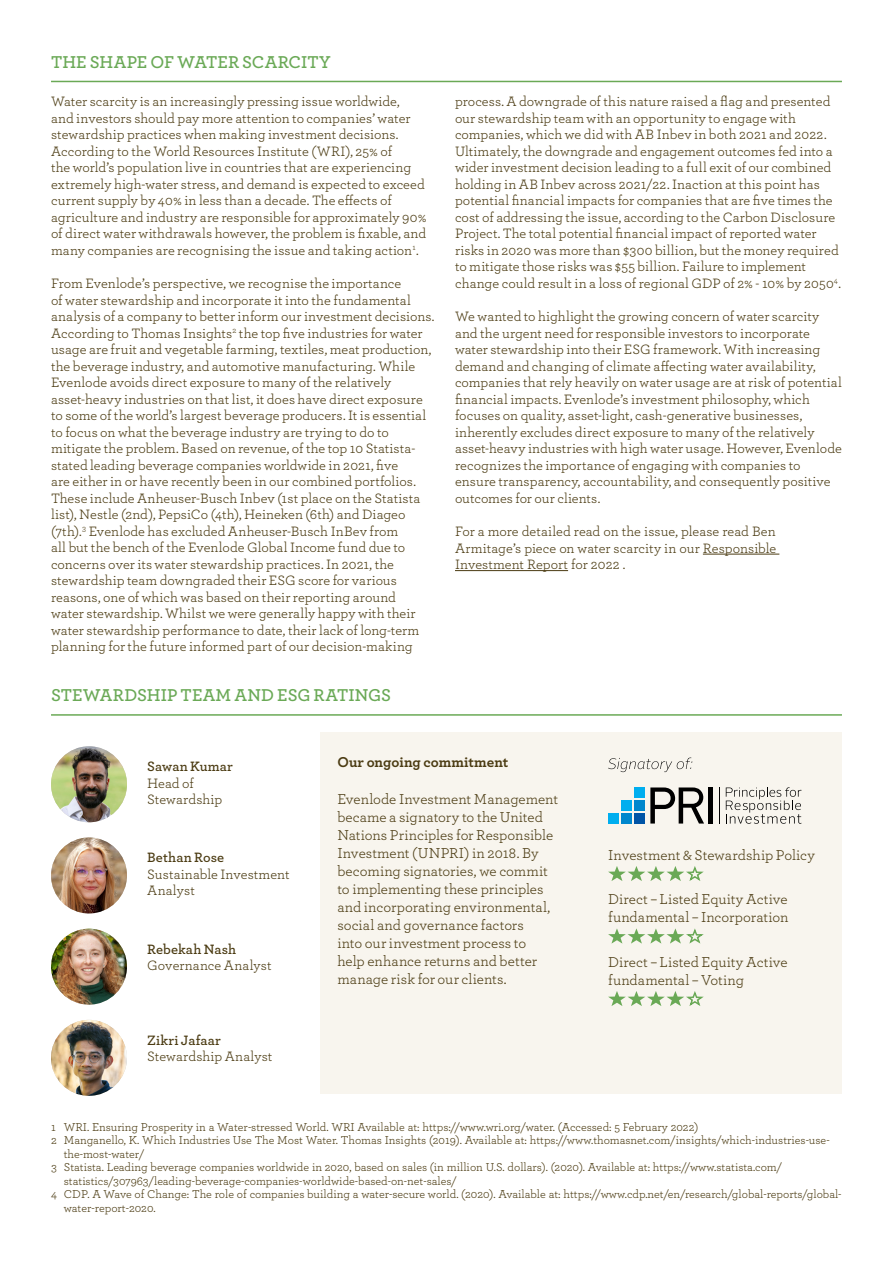
<style>
.page{position:relative;width:893px;height:1263px;background:#fff}
.page>*{position:absolute;margin:0;border:0;box-sizing:border-box;transform-origin:0 0}
.Body_header_CAPS_11{font:600 18px "Archer";letter-spacing:.005em;color:#6aa956}
.t1{font:15px/18px "Archer";color:#4b3b12}
.t2{font:700 15px "Archer";color:#4b3b12}
.Body_copy_9_11{font:14.25px/16.5px "Archer";letter-spacing:.005em;color:#4b3b12}
.Body_no_grid_snap{font:14.25px/16.5px "Archer";letter-spacing:.005em;color:#4b3b12}
.Body_no_grid_snap-2{font:600 14.25px "Archer";letter-spacing:.01em;color:#4b3b12}
.refs{font:12px/13.5px "Archer";color:#4b3b12}
.s1{font-weight:600}
</style>
<div class="page">
<hr style="left:51px;top:81px;width:791px;height:1px;background:#6aa956">
<hr style="left:703px;top:554px;width:76px;height:1px;background:#4b3b12">
<hr style="left:455px;top:570px;width:113px;height:1px;background:#4b3b12">
<div style="left:320px;top:732px;width:522px;height:362px;background:#f8f5ee"></div>
<hr style="left:51px;top:714px;width:791px;height:2px;background:#6aa956">
<svg style="left:608px;top:866px;width:96px;height:15px"></svg>
<svg style="left:608px;top:928px;width:96px;height:16px"></svg>
<svg style="left:608px;top:991px;width:96px;height:15px"></svg>
<div style="left:634px;top:787px;width:10px;height:11px;background:#00aeef"></div>
<div style="left:634px;top:800px;width:10px;height:11px;background:#0087cd"></div>
<div style="left:634px;top:813px;width:10px;height:10px;background:#0054a6"></div>
<div style="left:621px;top:800px;width:10px;height:11px;background:#00aeef"></div>
<div style="left:621px;top:813px;width:10px;height:10px;background:#0087cd"></div>
<div style="left:608px;top:813px;width:11px;height:10px;background:#00aeef"></div>
<svg style="left:650px;top:787px;width:54px;height:36px"></svg>
<hr style="left:709px;top:787px;width:4px;height:36px;background:#000">
<hr style="left:719px;top:787px;width:1px;height:36px;background:#000">
<svg style="left:726px;top:787px;width:75px;height:37px"></svg>
<svg style="left:608px;top:757px;width:84px;height:15px"></svg>
<img style="left:51px;top:746px;width:76px;height:76px;border-radius:38px">
<img style="left:51px;top:837px;width:76px;height:76px;border-radius:38px">
<img style="left:51px;top:929px;width:76px;height:76px;border-radius:38px">
<img style="left:51px;top:1020px;width:76px;height:76px;border-radius:38px">
<p class="Body_header_CAPS_11" style="left:51px;top:49px;width:281px">THE SHAPE OF WATER SCARCITY</p>
<p class="Body_copy_9_11" style="left:51px;top:92px;width:377px">Water scarcity is an increasingly pressing issue worldwide,<br>and investors should pay more attention to companies’ water stewardship practices when making investment decisions.<br>According to the World Resources Institute (WRI), 25% of<br>the world’s population live in countries that are experiencing extremely high-water stress, and demand is expected to exceed current supply by 40% in less than a decade. The effects of agriculture and industry are responsible for approximately 90% of direct water withdrawals however, the problem is fixable, and many companies are recognising the issue and taking action<sup>1</sup>.</p>
<p class="Body_copy_9_11" style="left:51px;top:274px;width:385px">From Evenlode’s perspective, we recognise the importance<br>of water stewardship and incorporate it into the fundamental analysis of a company to better inform our investment decisions.<br>According to Thomas Insights<sup>2</sup> the top five industries for water usage are fruit and vegetable farming, textiles, meat production, the beverage industry, and automotive manufacturing. While Evenlode avoids direct exposure to many of the relatively asset-heavy industries on that list, it does have direct exposure to some of the world’s largest beverage producers. It is essential to focus on what the beverage industry are trying to do to mitigate the problem. Based on revenue, of the top 10 Statista&shy;stated leading beverage companies worldwide in 2021, five<br>are either in or have recently been in our combined portfolios.<br>These include Anheuser-Busch Inbev (1st place on the Statista list), Nestle (2nd), PepsiCo (4th), Heineken (6th) and Diageo (7th).<sup>3</sup> Evenlode has excluded Anheuser-Busch InBev from<br>all but the bench of the Evenlode Global Income fund due to concerns over its water stewardship practices. In 2021, the stewardship team downgraded their ESG score for various reasons, one of which was based on their reporting around<br>water stewardship. Whilst we were generally happy with their water stewardship performance to date, their lack of long-term planning for the future informed part of our decision-making</p>
<p class="Body_header_CAPS_11" style="left:51px;top:682px;width:342px">STEWARDSHIP TEAM AND ESG RATINGS</p>
<p class="Body_copy_9_11" style="left:455px;top:92px;width:388px">process. A downgrade of this nature raised a flag and presented our stewardship team with an opportunity to engage with companies, which we did with AB Inbev in both 2021 and 2022.<br>Ultimately, the downgrade and engagement outcomes fed into a wider investment decision leading to a full exit of our combined holding in AB Inbev across 2021/22. Inaction at this point has potential financial impacts for companies that are five times the cost of addressing the issue, according to the Carbon Disclosure Project. The total potential financial impact of reported water risks in 2020 was more than $300 billion, but the money required to mitigate those risks was $55 billion. Failure to implement change could result in a loss of regional GDP of 2% - 10% by 2050<sup>4</sup>.</p>
<p class="Body_copy_9_11" style="left:455px;top:307px;width:388px">We wanted to highlight the growing concern of water scarcity and the urgent need for responsible investors to incorporate water stewardship into their ESG framework. With increasing demand and changing of climate affecting water availability, companies that rely heavily on water usage are at risk of potential financial impacts. Evenlode’s investment philosophy, which focuses on quality, asset-light, cash-generative businesses, inherently excludes direct exposure to many of the relatively asset-heavy industries with high water usage. However, Evenlode recognizes the importance of engaging with companies to ensure transparency, accountability, and consequently positive outcomes for our clients.</p>
<p class="Body_copy_9_11" style="left:455px;top:522px;width:323px;text-align:justify">For a more detailed read on the issue, please read Ben Armitage’s piece on water scarcity in our Responsible Investment Report for 2022 .</p>
<p class="Body_no_grid_snap-2" style="left:147px;top:756px;width:87px">Sawan Kumar</p>
<p class="Body_no_grid_snap" style="left:147px;top:774px;width:48px">Head of</p>
<p class="Body_no_grid_snap" style="left:147px;top:790px;width:77px">Stewardship</p>
<p class="Body_no_grid_snap-2" style="left:147px;top:847px;width:78px">Bethan Rose</p>
<p class="Body_no_grid_snap" style="left:147px;top:865px;width:144px">Sustainable Investment<br>Analyst</p>
<p class="Body_no_grid_snap" style="left:147px;top:940px;width:126px"><span class="s1">Rebekah Nash<br></span>Governance Analyst</p>
<p class="Body_no_grid_snap" style="left:147px;top:1031px;width:127px"><span class="s1">Zikri Jafaar<br></span>Stewardship Analyst</p>
<p class="t2" style="left:337px;top:750px;width:173px">Our ongoing commitment</p>
<p class="t1" style="left:337px;top:789px;width:222px">Evenlode Investment Management became a signatory to the United<br>Nations Principles for Responsible<br>Investment (UNPRI) in 2018. By becoming signatories, we commit to implementing these principles and incorporating environmental, social and governance factors<br>into our investment process to<br>help enhance returns and better manage risk for our clients.</p>
<p class="t1" style="left:608px;top:845px;width:208px">Investment &amp; Stewardship Policy</p>
<p class="t1" style="left:608px;top:890px;width:182px">Direct – Listed Equity Active fundamental – Incorporation</p>
<p class="t1" style="left:608px;top:952px;width:181px">Direct – Listed Equity Active fundamental – Voting</p>
<p class="refs" style="left:51px;top:1120px;width:649px">1 WRI. Ensuring Prosperity in a Water-stressed World. WRI Available at: https://www.wri.org/water. (Accessed: 5 February 2022)</p>
<p class="refs" style="left:64px;top:1133px;width:767px;text-indent:-13px">2 Manganello, K. Which Industries Use The Most Water. Thomas Insights (2019). Available at: https://www.thomasnet.com/insights/which-industries-use&shy;the-most-water/</p>
<p class="refs" style="left:64px;top:1160px;width:720px;text-indent:-13px">3 Statista. Leading beverage companies worldwide in 2020, based on sales (in million U.S. dollars). (2020). Available at: https://www.statista.com/ statistics/307963/leading-beverage-companies-worldwide-based-on-net-sales/</p>
<p class="refs" style="left:64px;top:1187px;width:779px;text-indent:-13px">4 CDP. A Wave of Change: The role of companies building a water-secure world. (2020). Available at: https://www.cdp.net/en/research/global-reports/global&shy;water-report-2020.</p>
</div>
